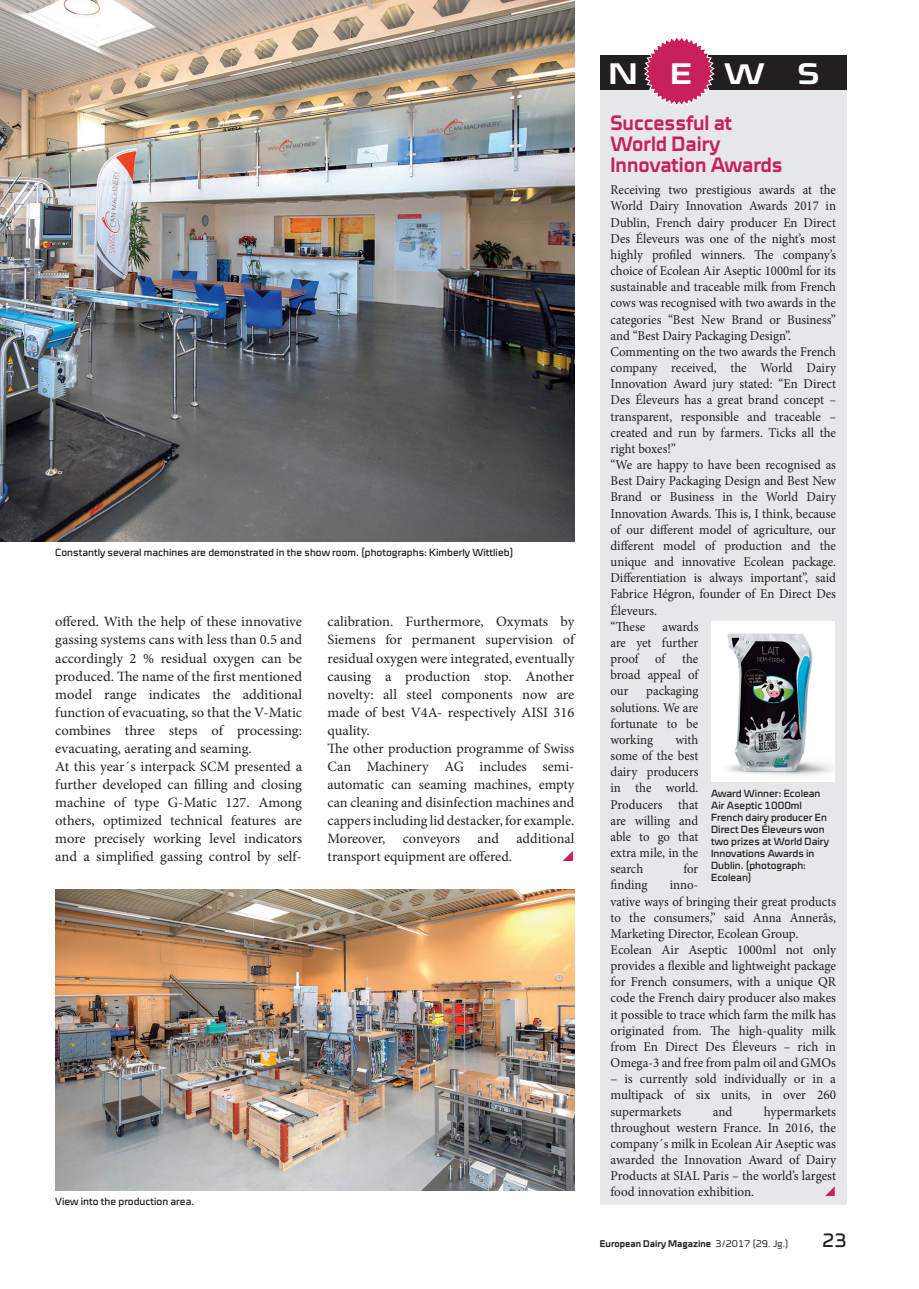
<style>
.page{position:relative;width:919px;height:1289px;background:#fff}
.page>*{position:absolute;margin:0;border:0;box-sizing:border-box;transform-origin:0 0}
.t1{font:700 30px "Cube OT";color:#fff;scale:1.2 1}
.t2{font:700 21px/21px "Cube OT";color:#c7205c;scale:.95 1}
.t3{font:19.5px "Cube OT";color:#231f20}
.t4{font:14.25px/18px "Minion Pro";color:#231f20}
.t5{font:13.5px/16.2px "Minion Pro";color:#231f20;text-align:justify;scale:.95 1}
.t6{font:13.5px/16.2px "Minion Pro";color:#231f20;text-align:justify}
.t7{font:10.5px/12px "Cube OT";color:#231f20}
.t8{font:700 9.75px "Cube OT";color:#231f20}
.s1{font-weight:300}
</style>
<div class="page">
<img style="left:0;top:0;width:574px;height:541px">
<img style="left:55px;top:889px;width:519px;height:301px">
<div style="left:600px;top:87px;width:246px;height:1117px;background:#e6e7e9"></div>
<div style="left:600px;top:55px;width:246px;height:34px;background:#231f20"></div>
<svg style="left:643px;top:38px;width:72px;height:68px"></svg>
<img style="left:711px;top:621px;width:123px;height:160px">
<p class="t7" style="left:55px;top:546px;width:459px">Constantly several machines are demonstrated in the show room. (photographs: Kimberly Wittlieb)</p>
<p class="t4" style="left:55px;top:613px;width:248px">offered. With the help of these innovative gassing systems cans with less than 0.5 and accordingly 2 % residual oxygen can be produced. The name of the first mentioned model range indicates the additional function of evacuating, so that the V-Matic combines three steps of processing: evacuating, aerating and seaming.<br>At this year´s interpack SCM presented a further developed can filling and closing machine of type G-Matic 127. Among others, optimized technical features are more precisely working level indicators and a simplified gassing control by self-</p>
<p class="t4" style="left:327px;top:613px;width:248px">calibration. Furthermore, Oxymats by Siemens for permanent supervision of residual oxygen were integrated, eventually causing a production stop. Another novelty: all steel components now are made of best V4A- respectively AISI 316 quality.<br>The other production programme of Swiss Can Machinery AG includes semi&shy;automatic can seaming machines, empty can cleaning and disinfection machines and cappers including lid destacker, for example.<br>Moreover, conveyors and additional transport equipment are offered.</p>
<p class="t7" style="left:55px;top:1194px;width:140px">View into the production area.</p>
<h1 class="t1" style="left:608px;top:56px;width:177px">NEWS</h1>
<h2 class="t2" style="left:610px;top:112px;width:183px">Successful at<br>World Dairy<br>Innovation Awards</h2>
<p class="t5" style="left:610px;top:182px;width:239px;text-align:left">Receiving two prestigious awards at the World Dairy Innovation Awards 2017 in Dublin, French dairy producer En Direct Des Éleveurs was one of the night’s most highly profiled winners. The company’s choice of Ecolean Air Aseptic 1000ml for its sustainable and traceable milk from French cows was recognised with two awards in the categories “Best New Brand or Business” and “Best Dairy Packaging Design”.<br>Commenting on the two awards the French company received, the World Dairy Innovation Award jury stated: “En Direct Des Éleveurs has a great brand concept – transparent, responsible and traceable – created and run by farmers. Ticks all the right boxes!”<br>“We are happy to have been recognised as Best Dairy Packaging Design and Best New Brand or Business in the World Dairy Innovation Awards. This is, I think, because of our different model of agriculture, our different model of production and the unique and innovative Ecolean package.<br>Differentiation is always important”, said Fabrice Hégron, founder of En Direct Des Éleveurs.<br>“These</p>
<p class="t5" style="left:610px;top:618px;width:94px;text-indent:52px">awards are yet further proof of the broad appeal of our</p>
<p class="t5" style="left:610px;top:683px;width:94px;text-indent:36px">packaging solutions. We are fortunate to be working</p>
<p class="t5" style="left:610px;top:731px;width:94px;text-indent:65px">with some of the best dairy producers in the world.<br>Producers that are willing and able to go that extra mile, in the search</p>
<p class="t7" style="left:711px;top:787px;width:119px">Award Winner: Ecolean<br>Air Aseptic 1000ml<br>French dairy producer En<br>Direct Des Éleveurs won two prizes at World Dairy<br>Innovations Awards in<br>Dublin. (photograph:<br>Ecolean)</p>
<p class="t5" style="left:683px;top:860px;width:17px">for</p>
<p class="t5" style="left:610px;top:877px;width:40px">finding</p>
<p class="t5" style="left:610px;top:877px;width:239px;text-align:left;text-indent:59px">inno-<br>vative ways of bringing their great products to the consumers,” said Anna Annerås, Marketing Director, Ecolean Group.<br>Ecolean Air Aseptic 1000ml not only provides a flexible and lightweight package for French consumers, with a unique QR code the French dairy producer also makes it possible to trace which farm the milk has originated from. The high-quality milk from En Direct Des Éleveurs – rich in Omega-3 and free from palm oil and GMOs</p>
<p class="t6" style="left:610px;top:1070px;width:227px">– is currently sold individually or in a multipack of six units, in over 260 supermarkets</p>
<p class="t6" style="left:610px;top:1103px;width:227px;text-indent:153px">hypermarkets throughout western France. In 2016, the company´s milk in Ecolean Air Aseptic was awarded the Innovation Award of Dairy Products at SIAL Paris – the world’s largest food innovation exhibition.</p>
<p class="t6" style="left:712px;top:1103px;width:21px">and</p>
<p class="t8" style="left:600px;top:1237px;width:190px">European Dairy Magazine <span class="s1">3/2017 (29. Jg.)</span></p>
<h3 class="t3" style="left:822px;top:1229px;width:26px">23</h3>
</div>
